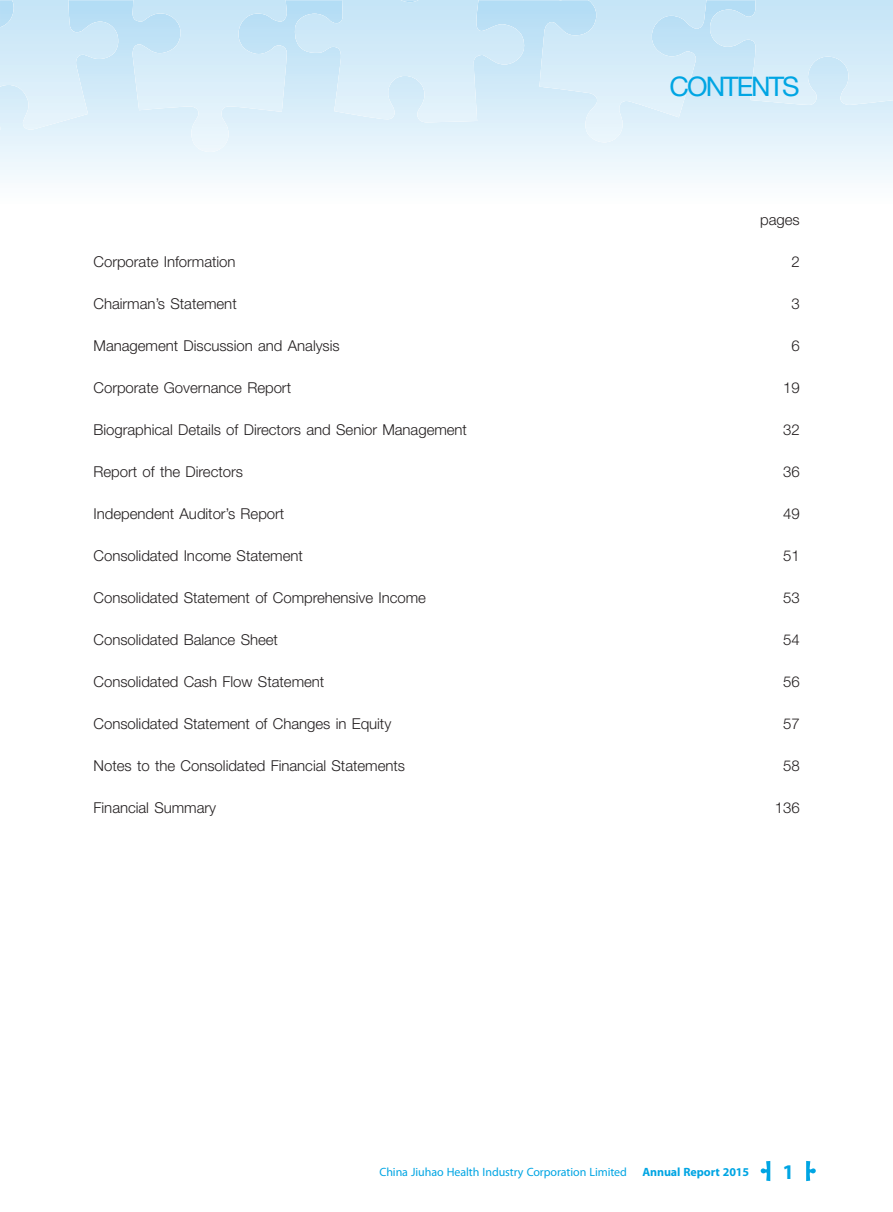
<style>
.page{position:relative;width:893px;height:1212px;background:#fff}
.page>*{position:absolute;margin:0;border:0;box-sizing:border-box;transform-origin:0 0}
.t1{font:27px "Helvetica Neue LT Std";letter-spacing:-.075em;color:#00a5e3}
.t2{font:700 21px "Myriad Pro";color:#00a5e3}
.t3{font:300 15px "Helvetica Neue LT Std";letter-spacing:-.005em;color:#231f20}
.t4{font:12px "Myriad Pro";letter-spacing:-.005em;color:#00a5e3}
.t5{font:700 12px "Myriad Pro";letter-spacing:-.01em;color:#00a5e3}
</style>
<div class="page">
<svg style="left:0;top:0;width:892px;height:180px"></svg>
<svg style="left:132px;top:0;width:155px;height:152px;background:#d5ecf8"></svg>
<svg style="left:0;top:0;width:120px;height:131px;background:#d1eaf8"></svg>
<svg style="left:539px;top:0;width:353px;height:142px;background:#d3ebf8"></svg>
<svg style="left:293px;top:0;width:232px;height:122px;background:#d0e9f8"></svg>
<svg style="left:760px;top:1161px;width:10px;height:20px"></svg>
<svg style="left:806px;top:1161px;width:9px;height:20px"></svg>
<h1 class="t1" style="left:669px;top:70px;width:132px">CONTENTS</h1>
<p class="t3" style="left:760px;top:215px;width:41px">pages</p>
<p class="t3" style="left:94px;top:257px;width:143px">Corporate Information</p>
<p class="t3" style="left:791px;top:257px;width:10px">2</p>
<p class="t3" style="left:94px;top:299px;width:145px">Chairman’s Statement</p>
<p class="t3" style="left:791px;top:299px;width:10px">3</p>
<p class="t3" style="left:94px;top:341px;width:248px">Management Discussion and Analysis</p>
<p class="t3" style="left:791px;top:341px;width:10px">6</p>
<p class="t3" style="left:94px;top:383px;width:199px">Corporate Governance Report</p>
<p class="t3" style="left:783px;top:383px;width:18px">19</p>
<p class="t3" style="left:94px;top:425px;width:375px">Biographical Details of Directors and Senior Management</p>
<p class="t3" style="left:783px;top:425px;width:18px">32</p>
<p class="t3" style="left:94px;top:467px;width:151px">Report of the Directors</p>
<p class="t3" style="left:783px;top:467px;width:18px">36</p>
<p class="t3" style="left:94px;top:509px;width:192px">Independent Auditor’s Report</p>
<p class="t3" style="left:783px;top:509px;width:18px">49</p>
<p class="t3" style="left:94px;top:551px;width:211px">Consolidated Income Statement</p>
<p class="t3" style="left:783px;top:551px;width:18px">51</p>
<p class="t3" style="left:94px;top:593px;width:334px">Consolidated Statement of Comprehensive Income</p>
<p class="t3" style="left:783px;top:593px;width:18px">53</p>
<p class="t3" style="left:94px;top:635px;width:186px">Consolidated Balance Sheet</p>
<p class="t3" style="left:783px;top:635px;width:18px">54</p>
<p class="t3" style="left:94px;top:677px;width:232px">Consolidated Cash Flow Statement</p>
<p class="t3" style="left:783px;top:677px;width:18px">56</p>
<p class="t3" style="left:94px;top:719px;width:299px">Consolidated Statement of Changes in Equity</p>
<p class="t3" style="left:783px;top:719px;width:18px">57</p>
<p class="t3" style="left:94px;top:761px;width:313px">Notes to the Consolidated Financial Statements</p>
<p class="t3" style="left:783px;top:761px;width:18px">58</p>
<p class="t3" style="left:94px;top:803px;width:124px">Financial Summary</p>
<p class="t3" style="left:774px;top:803px;width:26px">136</p>
<p class="t4" style="left:379px;top:1165px;width:249px">China Jiuhao Health Industry Corporation Limited</p>
<p class="t5" style="left:642px;top:1167px;width:108px">Annual Report 2015</p>
<h2 class="t2" style="left:782px;top:1164px;width:13px">1</h2>
</div>
